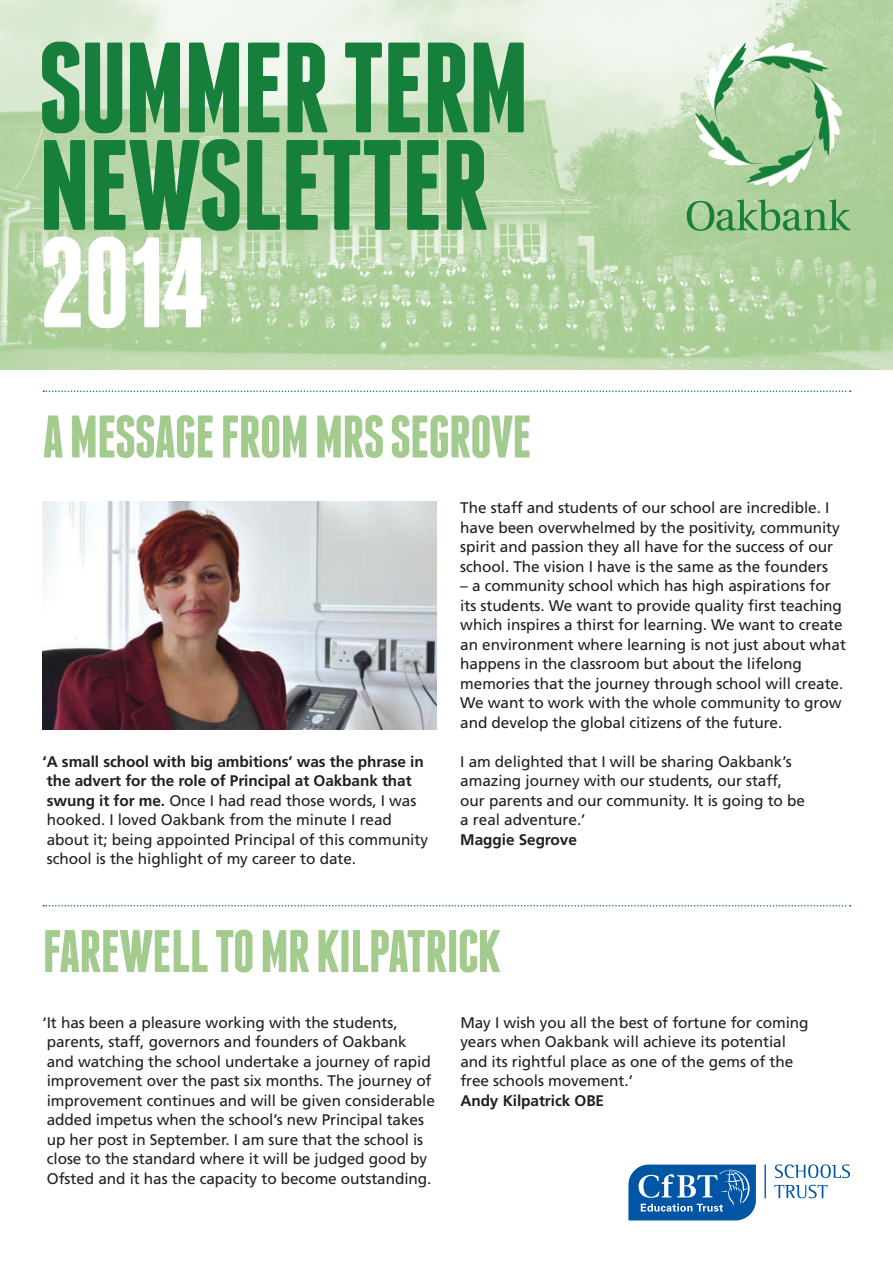
<style>
.page{position:relative;width:893px;height:1263px;background:#fff}
.page>*{position:absolute;margin:0;border:0;box-sizing:border-box;transform-origin:0 0}
.t1{font:700 128.25px/97.5px "Franchise";letter-spacing:-.02em;color:#167f3b}
.t2{font:700 128.25px "Franchise";color:#fff}
.t3{font:700 60px "Franchise";letter-spacing:-.02em;color:#a4cb8e}
.t4{font:15.3px/19.5px "Frutiger";letter-spacing:-.005em;color:#231f20}
.t5{font:700 15.3px "Frutiger";letter-spacing:-.005em;color:#231f20}
.s1{font-weight:700}
</style>
<div class="page">
<svg style="left:628px;top:1164px;width:128px;height:56px;background:#2f74b5"></svg>
<svg style="left:775px;top:1164px;width:75px;height:14px"></svg>
<svg style="left:774px;top:1185px;width:54px;height:13px"></svg>
<hr style="left:764px;top:1164px;width:2px;height:34px;background:#0155a5">
<svg style="left:43px;top:390px;width:808px;height:2px"></svg>
<svg style="left:43px;top:905px;width:808px;height:1px"></svg>
<img style="left:0;top:0;width:893px;height:370px">
<svg style="left:687px;top:199px;width:163px;height:32px;background:#82b880"></svg>
<svg style="left:695px;top:43px;width:148px;height:144px;background:#adcfa5"></svg>
<img style="left:43px;top:502px;width:394px;height:227px">
<h1 class="t1" style="left:38px;top:39px;width:493px">SUMMER TERM<br>NEWSLETTER</h1>
<h1 class="t2" style="left:38px;top:223px;width:175px">2014</h1>
<h2 class="t3" style="left:43px;top:408px;width:491px">A MESSAGE FROM MRS SEGROVE</h2>
<p class="t4" style="left:43px;top:752px;width:387px"><span class="s1">‘A small school with big ambitions’ was the phrase in the advert for the role of Principal at Oakbank that swung it for me.</span> Once I had read those words, I was hooked. I loved Oakbank from the minute I read about it; being appointed Principal of this community school is the highlight of my career to date.</p>
<p class="t4" style="left:460px;top:498px;width:381px">The staff and students of our school are incredible. I have been overwhelmed by the positivity, community spirit and passion they all have for the success of our school. The vision I have is the same as the founders</p>
<p class="t4" style="left:460px;top:576px;width:387px">– a community school which has high aspirations for its students. We want to provide quality first teaching which inspires a thirst for learning. We want to create an environment where learning is not just about what happens in the classroom but about the lifelong memories that the journey through school will create.<br>We want to work with the whole community to grow and develop the global citizens of the future.</p>
<p class="t4" style="left:460px;top:752px;width:346px">I am delighted that I will be sharing Oakbank’s amazing journey with our students, our staff, our parents and our community. It is going to be a real adventure.’</p>
<p class="t5" style="left:460px;top:830px;width:118px">Maggie Segrove</p>
<h2 class="t3" style="left:43px;top:923px;width:460px">FAREWELL TO MR KILPATRICK</h2>
<p class="t4" style="left:43px;top:1013px;width:394px">‘It has been a pleasure working with the students, parents, staff, governors and founders of Oakbank<br>and watching the school undertake a journey of rapid improvement over the past six months. The journey of improvement continues and will be given considerable added impetus when the school’s new Principal takes up her post in September. I am sure that the school is close to the standard where it will be judged good by Ofsted and it has the capacity to become outstanding.</p>
<p class="t4" style="left:460px;top:1013px;width:350px">May I wish you all the best of fortune for coming years when Oakbank will achieve its potential and its rightful place as one of the gems of the free schools movement.’</p>
<p class="t5" style="left:460px;top:1091px;width:145px">Andy Kilpatrick OBE</p>
</div>
